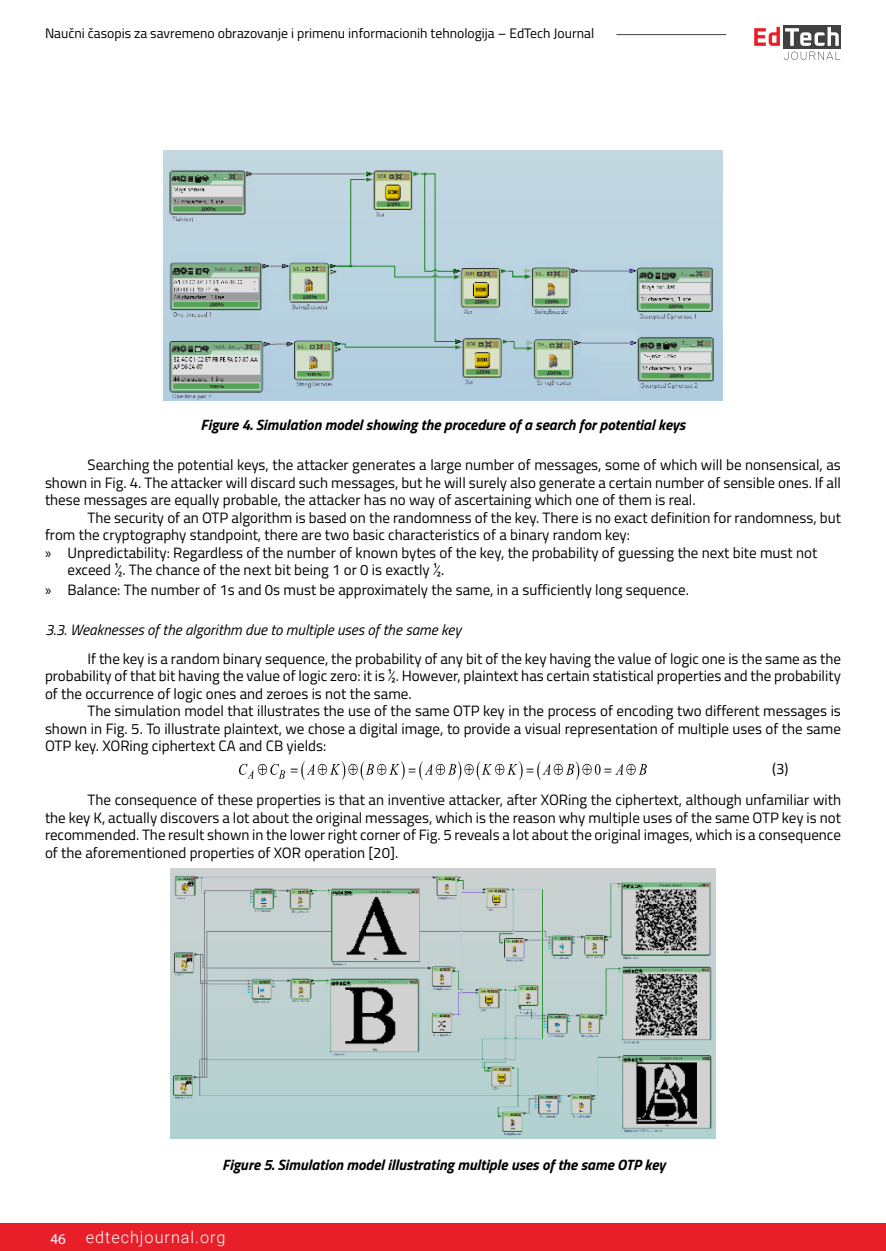
<style>
.page{position:relative;width:886px;height:1251px;background:#fff}
.page>*{position:absolute;margin:0;border:0;box-sizing:border-box;transform-origin:0 0}
.t1{font:300 16.25px "Roboto";letter-spacing:.06em;color:#fff}
.t2{font:15px/17.5px "Titillium Web";color:#000;text-align:justify}
.t3{font:italic 700 15px "Titillium Web";color:#000}
.t4{font:italic 15px "Titillium Web";color:#000}
.t5{font:13.75px "Titillium Web";color:#000}
.s1{font-family:"Myriad Pro"}
.s2{font-family:"Myriad Pro";font-weight:400;font-size:15px}
</style>
<div class="page">
<div style="left:0;top:1223px;width:886px;height:28px;background:#e81e29"></div>
<div style="left:783px;top:25px;width:58px;height:24px;background:#414042"></div>
<svg style="left:754px;top:27px;width:85px;height:19px"></svg>
<svg style="left:784px;top:52px;width:56px;height:8px"></svg>
<hr style="left:616px;top:34px;width:110px;height:1px;background:#414042">
<img style="left:163px;top:150px;width:560px;height:251px">
<img style="left:238px;top:761px;width:409px;height:20px">
<img style="left:170px;top:869px;width:545px;height:269px">
<p class="t5" style="left:45px;top:23px;width:551px">Naučni časopis za savremeno obrazovanje i primenu informacionih tehnologija – EdTech Journal</p>
<p class="t3" style="left:200px;top:413px;width:486px">Figure 4. Simulation model showing the procedure of a search for potential keys</p>
<p class="t2" style="left:45px;top:456px;width:797px;text-indent:43px">Searching the potential keys, the attacker generates a large number of messages, some of which will be nonsensical, as shown in Fig. 4. The attacker will discard such messages, but he will surely also generate a certain number of sensible ones. If all these messages are equally probable, the attacker has no way of ascertaining which one of them is real.</p>
<p class="t2" style="left:88px;top:508px;width:755px">The security of an OTP algorithm is based on the randomness of the key. There is no exact definition for randomness, but</p>
<p class="t2" style="left:45px;top:526px;width:587px">from the cryptography standpoint, there are two basic characteristics of a binary random key:</p>
<p class="t2" style="left:45px;top:543px;width:774px"><span class="s1">»</span> Unpredictability: Regardless of the number of known bytes of the key, the probability of guessing the next bite must not</p>
<p class="t2" style="left:67px;top:561px;width:378px">exceed ½. The chance of the next bit being 1 or 0 is exactly ½.</p>
<p class="t2" style="left:45px;top:580px;width:645px"><span class="s1">»</span> Balance: The number of 1s and 0s must be approximately the same, in a sufficiently long sequence.</p>
<p class="t4" style="left:45px;top:619px;width:418px">3.3. Weaknesses of the algorithm due to multiple uses of the same key</p>
<p class="t2" style="left:45px;top:649px;width:797px;text-indent:43px">If the key is a random binary sequence, the probability of any bit of the key having the value of logic one is the same as the probability of that bit having the value of logic zero: it is ½. However, plaintext has certain statistical properties and the probability of the occurrence of logic ones and zeroes is not the same.</p>
<p class="t2" style="left:45px;top:701px;width:797px;text-indent:43px">The simulation model that illustrates the use of the same OTP key in the process of encoding two different messages is shown in Fig. 5. To illustrate plaintext, we chose a digital image, to provide a visual representation of multiple uses of the same OTP key. XORing ciphertext CA and CB yields:</p>
<p class="t2" style="left:88px;top:752px;width:755px;line-height:31.6px;text-indent:684px">(3)<br>The consequence of these properties is that an inventive attacker, after XORing the ciphertext, although unfamiliar with</p>
<p class="t2" style="left:45px;top:808px;width:797px">the key K, actually discovers a lot about the original messages, which is the reason why multiple uses of the same OTP key is not recommended. The result shown in the lower right corner of Fig. 5 reveals a lot about the original images, which is a consequence of the aforementioned properties of XOR operation [20].</p>
<p class="t3" style="left:222px;top:1153px;width:445px">Figure 5. Simulation model illustrating multiple uses of the same OTP key</p>
<p class="t1" style="left:51px;top:1226px;width:177px"><span class="s2">46</span> edtechjournal.org</p>
</div>
